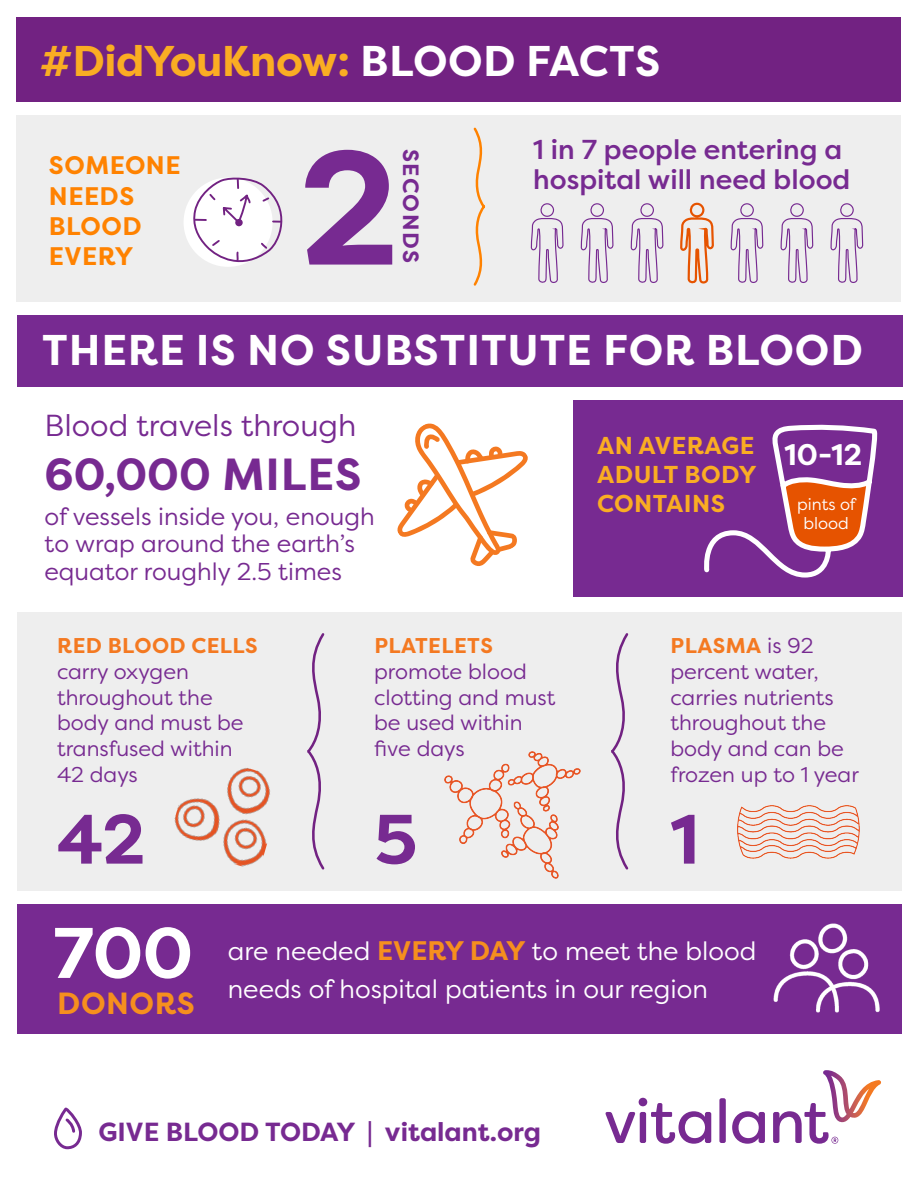
<style>
.page{position:relative;width:918px;height:1188px;background:#fff}
.page>*{position:absolute;margin:0;border:0;box-sizing:border-box;transform-origin:0 0}
._13_17_alt_body_copy{font:700 161.4px "Filson Pro";color:#772a91}
._13_17_alt_body_copy-2{font:700 71.4px "Filson Pro";color:#fff}
._13_17_alt_body_copy-3{font:700 69.75px "Filson Pro";color:#772a91}
._13_17_alt_body_copy-4{font:700 45px "Filson Pro";letter-spacing:.02em;color:#772a91}
._13_17_alt_body_copy-5{font:700 43.05px "Filson Pro";letter-spacing:.02em;color:#fff}
._13_17_alt_body_copy-6{font:700 43.05px "Filson Pro";letter-spacing:-.01em;color:#faad23}
._13_17_alt_body_copy-7{font:700 30.6px "Filson Pro";letter-spacing:.02em;color:#f68f1e}
._13_17_alt_body_copy-8{font:30.3px "Filson Pro";color:#772a91}
._13_17_alt_body_copy-9{font:700 29.85px "Filson Pro";color:#fff}
._13_17_alt_body_copy-10{font:500 27.3px/29.2px "Filson Pro";color:#772a91}
._22_26_subhead_-_bol{font:700 26.25px "Filson Pro";color:#772a91}
._13_17_alt_body_copy-11{font:25.8px "Filson Pro";color:#fff}
._13_17_alt_body_copy-12{font:700 25.35px/30.3px "Filson Pro";letter-spacing:.02em;color:#ff8200}
._13_17_alt_body_copy-13{font:700 24.45px/29.2px "Filson Pro";letter-spacing:.02em;color:#faad23;text-align:justify}
._13_17_alt_body_copy-14{font:24.3px/27.3px "Filson Pro";color:#772a91}
._13_17_alt_body_copy-15{font:700 22.2px "Filson Pro";letter-spacing:.07em;color:#772a91}
._13_17_alt_body_copy-16{font:21.3px/25.7px "Filson Pro";color:#772a91}
._13_17_alt_body_copy-17{font:16.5px/18.5px "Filson Pro";color:#fff;text-align:center}
.s1{color:#fff}
.s2{font-weight:700;color:#f47921}
.s3{font-weight:700;font-size:26.85px;color:#f68f1e}
</style>
<div class="page">
<svg style="left:54px;top:1107px;width:28px;height:43px"></svg>
<svg style="left:606px;top:1070px;width:275px;height:74px"></svg>
<div style="left:16px;top:17px;width:885px;height:85px;background:#722282"></div>
<div style="left:17px;top:904px;width:885px;height:130px;background:#772a91"></div>
<img style="left:773px;top:923px;width:107px;height:90px">
<div style="left:18px;top:315px;width:885px;height:71px;background:#772a91"></div>
<div style="left:16px;top:115px;width:885px;height:187px;background:#eee"></div>
<svg style="left:473px;top:127px;width:13px;height:159px"></svg>
<div style="left:184px;top:178px;width:89px;height:89px;background:#fff;border-radius:50%"></div>
<svg style="left:193px;top:177px;width:90px;height:90px"></svg>
<svg style="left:530px;top:203px;width:34px;height:80px"></svg>
<svg style="left:580px;top:203px;width:34px;height:80px"></svg>
<svg style="left:630px;top:203px;width:34px;height:80px"></svg>
<svg style="left:680px;top:202px;width:34px;height:82px"></svg>
<svg style="left:730px;top:203px;width:34px;height:80px"></svg>
<svg style="left:780px;top:203px;width:34px;height:80px"></svg>
<svg style="left:830px;top:203px;width:34px;height:80px"></svg>
<div style="left:17px;top:612px;width:885px;height:278px;background:#eee"></div>
<img style="left:737px;top:805px;width:122px;height:53px">
<svg style="left:307px;top:633px;width:18px;height:237px"></svg>
<img style="left:174px;top:768px;width:96px;height:99px">
<img style="left:444px;top:751px;width:136px;height:128px">
<svg style="left:611px;top:633px;width:18px;height:237px"></svg>
<div style="left:573px;top:400px;width:330px;height:197px;background:#772a91"></div>
<svg style="left:397px;top:423px;width:131px;height:143px"></svg>
<svg style="left:704px;top:424px;width:174px;height:154px"></svg>
<p class="_13_17_alt_body_copy-6" style="left:40px;top:33px;width:622px">#DidYouKnow: <span class="s1">BLOOD FACTS</span></p>
<p class="_13_17_alt_body_copy-12" style="left:49px;top:151px;width:133px">SOMEONE<br>NEEDS<br>BLOOD<br>EVERY</p>
<p class="_13_17_alt_body_copy" style="left:299px;top:106px;width:101px">2</p>
<p class="_13_17_alt_body_copy-15" style="left:425px;top:149px;width:116px;rotate:90deg">SECONDS</p>
<p class="_13_17_alt_body_copy-10" style="left:533px;top:135px;width:319px">1 in 7 people entering a hospital will need blood</p>
<p class="_13_17_alt_body_copy-5" style="left:42px;top:323px;width:822px">THERE IS NO SUBSTITUTE FOR BLOOD</p>
<p class="_13_17_alt_body_copy-8" style="left:44px;top:405px;width:313px">Blood travels through</p>
<p class="_13_17_alt_body_copy-4" style="left:44px;top:446px;width:319px">60,000 MILES</p>
<p class="_13_17_alt_body_copy-14" style="left:44px;top:502px;width:332px">of vessels inside you, enough to wrap around the earth’s equator roughly 2.5 times</p>
<p class="_13_17_alt_body_copy-17" style="left:797px;top:495px;width:60px">pints of blood</p>
<p class="_13_17_alt_body_copy-13" style="left:597px;top:431px;width:161px">AN AVERAGE ADULT BODY CONTAINS</p>
<p class="_13_17_alt_body_copy-9" style="left:785px;top:436px;width:79px">10-12</p>
<p class="_13_17_alt_body_copy-16" style="left:57px;top:633px;width:202px"><span class="s2">RED BLOOD CELLS </span>carry oxygen throughout the body and must be transfused within<br>42 days</p>
<p class="_13_17_alt_body_copy-16" style="left:374px;top:633px;width:183px"><span class="s2">PLATELETS </span>promote blood clotting and must be used within</p>
<p class="_13_17_alt_body_copy-16" style="left:374px;top:735px;width:92px">five days</p>
<p class="_13_17_alt_body_copy-16" style="left:670px;top:633px;width:190px"><span class="s2">PLASMA</span> is 92 percent water, carries nutrients throughout the body and can be frozen up to 1 year</p>
<p class="_13_17_alt_body_copy-3" style="left:57px;top:795px;width:90px">42</p>
<p class="_13_17_alt_body_copy-2" style="left:53px;top:908px;width:141px">700</p>
<p class="_13_17_alt_body_copy-7" style="left:57px;top:984px;width:139px">DONORS</p>
<p class="_13_17_alt_body_copy-3" style="left:374px;top:795px;width:45px">5</p>
<p class="_13_17_alt_body_copy-3" style="left:670px;top:795px;width:30px">1</p>
<p class="_13_17_alt_body_copy-11" style="left:228px;top:934px;width:530px">are needed <span class="s3">EVERY DAY</span> to meet the blood</p>
<p class="_13_17_alt_body_copy-11" style="left:228px;top:972px;width:482px">needs of hospital patients in our region</p>
<p class="_22_26_subhead_-_bol" style="left:98px;top:1115px;width:444px">GIVE BLOOD TODAY | vitalant.org</p>
</div>
